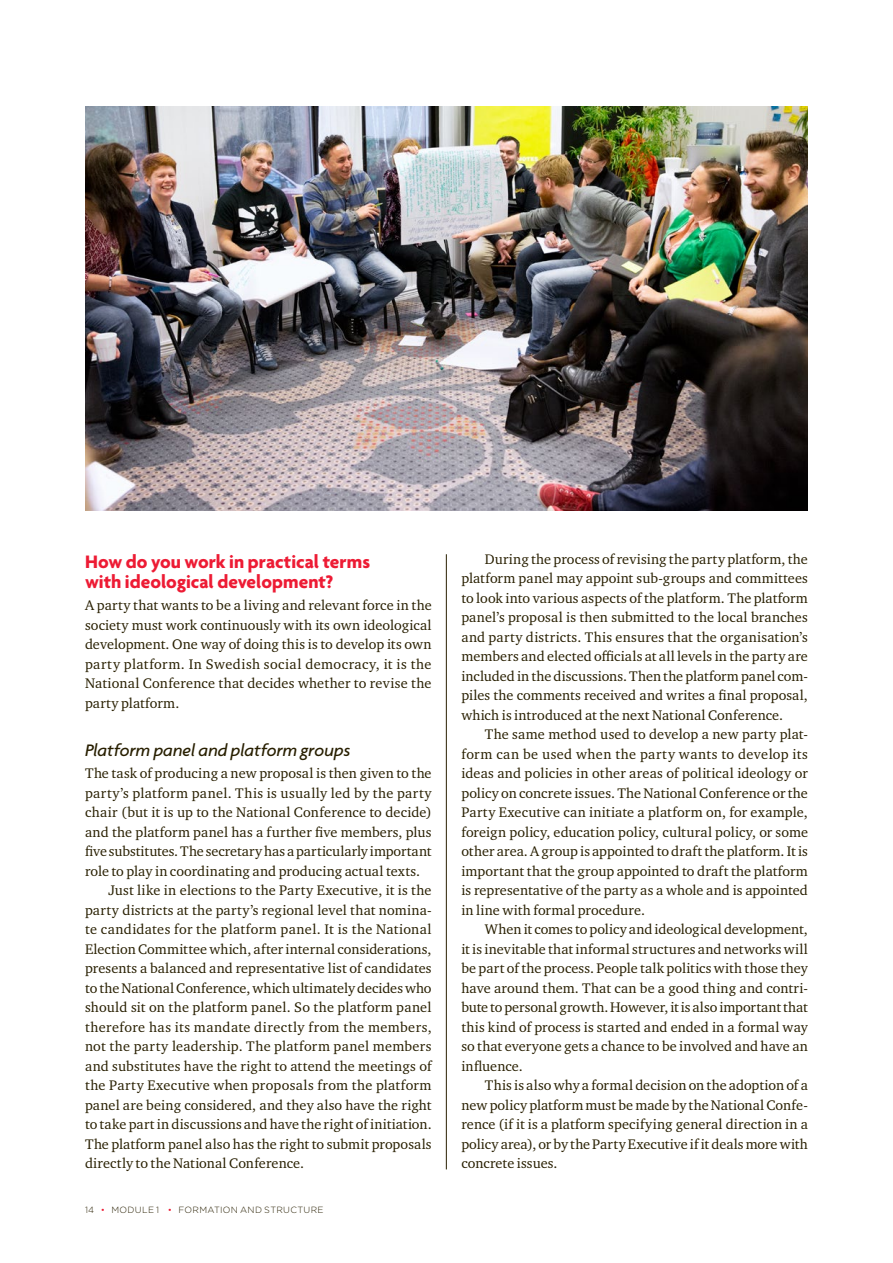
<style>
.page{position:relative;width:893px;height:1263px;background:#fff}
.page>*{position:absolute;margin:0;border:0;box-sizing:border-box;transform-origin:0 0}
.MELLAN_AgendaBold_13_13_RED{font:700 19.5px/19.5px "Agenda";color:#ed1b34}
.MELL_Agenda_12_13_black_kursiv{font:italic 500 18px "Agenda";color:#281f00}
.BRÖD__9_5_13{font:14.25px/19.5px "Charter ITC Pro";letter-spacing:.005em;color:#281f00;text-align:justify}
.t1{font:300 9px "Gotham";letter-spacing:.035em;color:#281f00}
.s1{color:#ed1b34}
</style>
<div class="page">
<hr style="left:446px;top:554px;width:1px;height:615px;background:#281f00">
<img style="left:85px;top:106px;width:723px;height:405px">
<p class="MELLAN_AgendaBold_13_13_RED" style="left:85px;top:553px;width:287px">How do you work in practical terms with ideological development?</p>
<p class="BRÖD__9_5_13" style="left:85px;top:595px;width:348px">A party that wants to be a living and relevant force in the society must work continuously with its own ideological development. One way of doing this is to develop its own party platform. In Swedish social democracy, it is the National Conference that decides whether to revise the party platform.</p>
<p class="MELL_Agenda_12_13_black_kursiv" style="left:85px;top:739px;width:267px">Platform panel and platform groups</p>
<p class="BRÖD__9_5_13" style="left:85px;top:763px;width:348px">The task of producing a new proposal is then given to the party’s platform panel. This is usually led by the party chair (but it is up to the National Conference to decide) and the platform panel has a further five members, plus five substitutes. The secretary has a particularly important role to play in coordinating and producing actual texts.</p>
<p class="BRÖD__9_5_13" style="left:85px;top:880px;width:348px;text-indent:23px">Just like in elections to the Party Executive, it is the party districts at the party’s regional level that nomina&shy;te candidates for the platform panel. It is the National Election Committee which, after internal considerations, presents a balanced and representative list of candidates to the National Conference, which ultimately decides who should sit on the platform panel. So the platform panel therefore has its mandate directly from the members, not the party leadership. The platform panel members and substitutes have the right to attend the meetings of the Party Executive when proposals from the platform panel are being considered, and they also have the right to take part in discussions and have the right of initiation.<br>The platform panel also has the right to submit proposals directly to the National Conference.</p>
<p class="t1" style="left:85px;top:1204px;width:240px">14 <span class="s1">•</span> MODULE 1 <span class="s1">•</span> FORMATION AND STRUCTURE</p>
<p class="BRÖD__9_5_13" style="left:461px;top:549px;width:348px;text-indent:23px">During the process of revising the party platform, the platform panel may appoint sub-groups and committees to look into various aspects of the platform. The platform panel’s proposal is then submitted to the local branches and party districts. This ensures that the organisation’s members and elected officials at all levels in the party are included in the discussions. Then the platform panel com&shy;piles the comments received and writes a final proposal, which is introduced at the next National Conference.</p>
<p class="BRÖD__9_5_13" style="left:461px;top:724px;width:348px;text-indent:23px">The same method used to develop a new party plat&shy;form can be used when the party wants to develop its ideas and policies in other areas of political ideology or policy on concrete issues. The National Conference or the Party Executive can initiate a platform on, for example, foreign policy, education policy, cultural policy, or some other area. A group is appointed to draft the platform. It is important that the group appointed to draft the platform is representative of the party as a whole and is appointed in line with formal procedure.</p>
<p class="BRÖD__9_5_13" style="left:461px;top:919px;width:348px;text-indent:23px">When it comes to policy and ideological development, it is inevitable that informal structures and networks will be part of the process. People talk politics with those they have around them. That can be a good thing and contri&shy;bute to personal growth. However, it is also important that this kind of process is started and ended in a formal way so that everyone gets a chance to be involved and have an influence.</p>
<p class="BRÖD__9_5_13" style="left:461px;top:1075px;width:348px;text-indent:23px">This is also why a formal decision on the adoption of a new policy platform must be made by the National Confe&shy;rence (if it is a platform specifying general direction in a policy area), or by the Party Executive if it deals more with concrete issues.</p>
</div>
